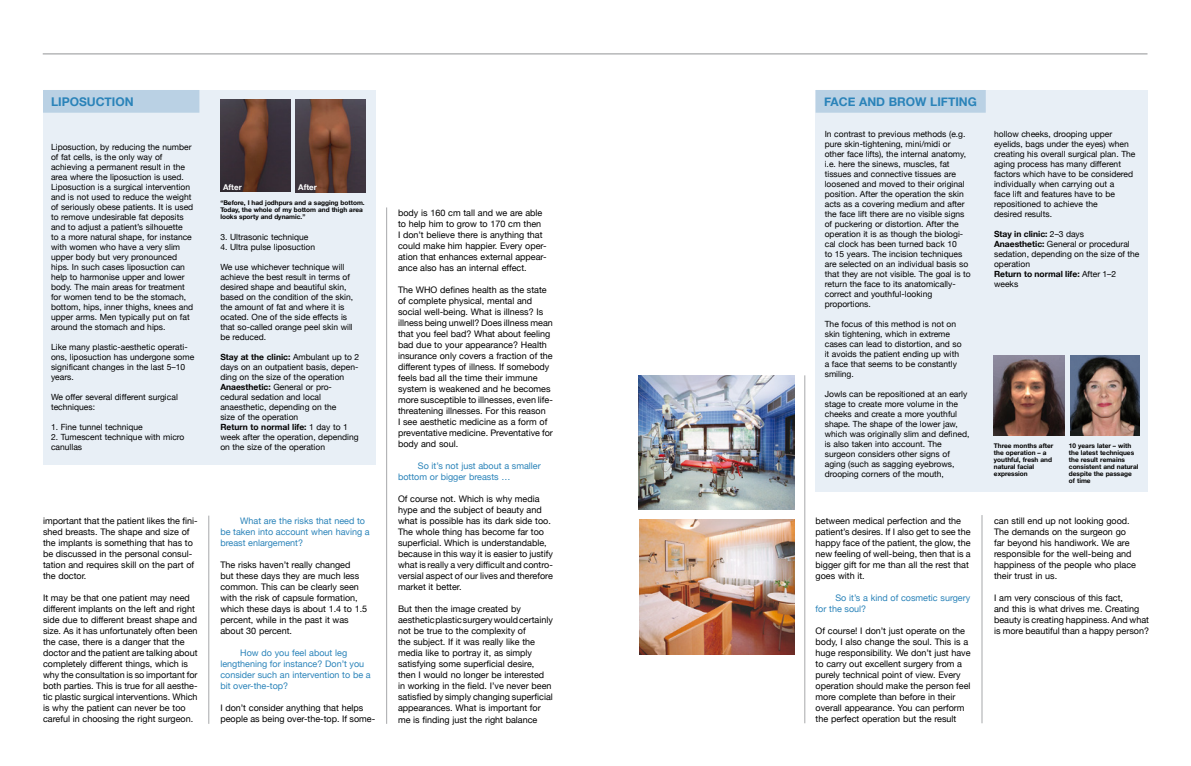
<style>
.page{position:relative;width:1191px;height:766px;background:#fff}
.page>*{position:absolute;margin:0;border:0;box-sizing:border-box;transform-origin:0 0}
.t1{font:700 12px "Helvetica Neue";color:#2a83b9}
.t2{font:9px/11px "Helvetica Neue";color:#000}
.t3{font:9px/11px "Helvetica Neue";color:#2a83b9}
.t4{font:8.5px/10px "Helvetica Neue";color:#000}
.t5{font:700 8px "Helvetica Neue";color:#fff}
.t6{font:700 6.5px/7px "Helvetica Neue";color:#000}
.s1{font-weight:700}
</style>
<div class="page">
<hr style="left:981px;top:515px;width:1px;height:208px;background:#a7a8aa">
<hr style="left:804px;top:375px;width:1px;height:348px;background:#a7a8aa">
<hr style="left:209px;top:515px;width:1px;height:208px;background:#a7a8aa">
<hr style="left:386px;top:207px;width:1px;height:516px;background:#a7a8aa">
<div style="left:815px;top:90px;width:333px;height:401px;background:#e8eff6"></div>
<img style="left:994px;top:355px;width:70px;height:80px">
<img style="left:1071px;top:355px;width:68px;height:80px">
<div style="left:815px;top:90px;width:170px;height:23px;background:#bad1e4;border:3px solid #bad1e4"></div>
<hr style="left:43px;top:54px;width:1104px;height:1px;background:#929395">
<div style="left:43px;top:90px;width:332px;height:374px;background:#e8eff6"></div>
<div style="left:43px;top:90px;width:156px;height:23px;background:#bad1e4;border:3px solid #bad1e4"></div>
<img style="left:220px;top:99px;width:70px;height:93px">
<img style="left:295px;top:99px;width:71px;height:93px">
<img style="left:639px;top:519px;width:155px;height:135px">
<img style="left:639px;top:375px;width:155px;height:134px">
<h1 class="t1" style="left:51px;top:94px;width:84px">LIPOSUCTION</h1>
<p class="t4" style="left:51px;top:142px;width:144px">Liposuction, by reducing the number of fat cells, is the only way of achieving a permanent result in the area where the liposuction is used.<br>Liposuction is a surgical intervention and is not used to reduce the weight of seriously obese patients. It is used to remove undesirable fat deposits and to adjust a patient’s silhouette<br>to a more natural shape, for instance with women who have a very slim upper body but very pronounced hips. In such cases liposuction can help to harmonise upper and lower body. The main areas for treatment for women tend to be the stomach, bottom, hips, inner thighs, knees and upper arms. Men typically put on fat around the stomach and hips.</p>
<p class="t4" style="left:51px;top:342px;width:145px">Like many plastic-aesthetic operati&shy;ons, liposuction has undergone some significant changes in the last 5–10 years.</p>
<p class="t4" style="left:51px;top:392px;width:128px">We offer several different surgical techniques:</p>
<p class="t4" style="left:51px;top:422px;width:93px">1. Fine tunnel technique</p>
<p class="t4" style="left:51px;top:432px;width:135px">2. Tumescent technique with micro canullas</p>
<p class="t5" style="left:223px;top:182px;width:20px">After</p>
<p class="t5" style="left:298px;top:182px;width:20px">After</p>
<p class="t6" style="left:220px;top:199px;width:146px">“Before, I had jodhpurs and a sagging bottom.<br>Today, the whole of my bottom and thigh area looks sporty and dynamic.”</p>
<p class="t4" style="left:220px;top:232px;width:90px">3. Ultrasonic technique</p>
<p class="t4" style="left:220px;top:242px;width:96px">4. Ultra pulse liposuction</p>
<p class="t4" style="left:220px;top:262px;width:134px">We use whichever technique will achieve the best result in terms of desired shape and beautiful skin, based on the condition of the skin, the amount of fat and where it is ocated. One of the side effects is that so-called orange peel skin will be reduced.</p>
<p class="t4" style="left:220px;top:352px;width:140px"><span class="s1">Stay at the clinic:</span> Ambulant up to 2 days on an outpatient basis, depen&shy;ding on the size of the operation<br><span class="s1">Anaesthetic:</span> General or pro&shy;cedural sedation and local anaesthetic, depending on the<br>size of the operation<br><span class="s1">Return to normal life:</span> 1 day to 1 week after the operation, depending on the size of the operation</p>
<p class="t2" style="left:43px;top:515px;width:156px">important that the patient likes the fini&shy;shed breasts. The shape and size of the implants is something that has to be discussed in the personal consul&shy;tation and requires skill on the part of the doctor.</p>
<p class="t2" style="left:43px;top:592px;width:156px">It may be that one patient may need different implants on the left and right side due to different breast shape and size. As it has unfortunately often been the case, there is a danger that the doctor and the patient are talking about completely different things, which is why the consultation is so important for both parties. This is true for all aesthe&shy;tic plastic surgical interventions. Which is why the patient can never be too careful in choosing the right surgeon.</p>
<p class="t3" style="left:220px;top:515px;width:151px;text-indent:20px">What are the risks that need to be taken into account when having a breast enlargement?</p>
<p class="t2" style="left:220px;top:559px;width:148px">The risks haven’t really changed<br>but these days they are much less common. This can be clearly seen with the risk of capsule formation, which these days is about 1.4 to 1.5 percent, while in the past it was about 30 percent.</p>
<p class="t3" style="left:220px;top:647px;width:152px;text-indent:20px">How do you feel about leg lengthening for instance? Don’t you consider such an intervention to be a bit over-the-top?</p>
<p class="t2" style="left:220px;top:702px;width:156px">I don’t consider anything that helps people as being over-the-top. If some-</p>
<p class="t2" style="left:398px;top:207px;width:150px">body is 160 cm tall and we are able to help him to grow to 170 cm then<br>I don’t believe there is anything that could make him happier. Every oper&shy;ation that enhances external appear&shy;ance also has an internal effect.</p>
<p class="t2" style="left:398px;top:284px;width:156px">The WHO defines health as the state of complete physical, mental and social well-being. What is illness? Is illness being unwell? Does illness mean that you feel bad? What about feeling bad due to your appearance? Health insurance only covers a fraction of the different types of illness. If somebody feels bad all the time their immune system is weakened and he becomes more susceptible to illnesses, even life&shy;threatening illnesses. For this reason<br>I see aesthetic medicine as a form of preventative medicine. Preventative for body and soul.</p>
<p class="t3" style="left:398px;top:460px;width:144px;text-indent:20px">So it’s not just about a smaller bottom or bigger breasts …</p>
<p class="t2" style="left:398px;top:493px;width:156px">Of course not. Which is why media hype and the subject of beauty and what is possible has its dark side too.<br>The whole thing has become far too superficial. Which is understandable, because in this way it is easier to justify what is really a very difficult and contro&shy;versial aspect of our lives and therefore market it better.</p>
<p class="t2" style="left:398px;top:603px;width:156px">But then the image created by aesthetic plastic surgery would certainly not be true to the complexity of<br>the subject. If it was really like the media like to portray it, as simply satisfying some superficial desire, then I would no longer be interested in working in the field. I’ve never been satisfied by simply changing superficial appearances. What is important for me is finding just the right balance</p>
<h1 class="t1" style="left:824px;top:94px;width:154px">FACE AND BROW LIFTING</h1>
<p class="t4" style="left:824px;top:129px;width:147px">In contrast to previous methods (e.g. pure skin-tightening, mini/midi or other face lifts), the internal anatomy, i.e. here the sinews, muscles, fat tissues and connective tissues are loosened and moved to their original position. After the operation the skin acts as a covering medium and after the face lift there are no visible signs of puckering or distortion. After the operation it is as though the biologi&shy;cal clock has been turned back 10<br>to 15 years. The incision techniques are selected on an individual basis so that they are not visible. The goal is to return the face to its anatomically&shy;correct and youthful-looking proportions.</p>
<p class="t4" style="left:824px;top:319px;width:138px">The focus of this method is not on skin tightening, which in extreme cases can lead to distortion, and so it avoids the patient ending up with a face that seems to be constantly smiling.</p>
<p class="t4" style="left:824px;top:389px;width:146px">Jowls can be repositioned at an early stage to create more volume in the cheeks and create a more youthful shape. The shape of the lower jaw, which was originally slim and defined, is also taken into account. The surgeon considers other signs of aging (such as sagging eyebrows, drooping corners of the mouth,</p>
<p class="t2" style="left:815px;top:515px;width:156px">between medical perfection and the patient’s desires. If I also get to see the happy face of the patient, the glow, the new feeling of well-being, then that is a bigger gift for me than all the rest that goes with it.</p>
<p class="t3" style="left:815px;top:592px;width:156px;text-indent:20px">So it’s a kind of cosmetic surgery for the soul?</p>
<p class="t2" style="left:815px;top:625px;width:156px">Of course! I don’t just operate on the body, I also change the soul. This is a huge responsibility. We don’t just have to carry out excellent surgery from a purely technical point of view. Every operation should make the person feel more complete than before in their overall appearance. You can perform the perfect operation but the result</p>
<p class="t4" style="left:994px;top:128px;width:143px">hollow cheeks, drooping upper eyelids, bags under the eyes) when creating his overall surgical plan. The aging process has many different factors which have to be considered individually when carrying out a<br>face lift and features have to be repositioned to achieve the<br>desired results.</p>
<p class="t4" style="left:994px;top:228px;width:147px"><span class="s1">Stay in clinic:</span> 2–3 days<br><span class="s1">Anaesthetic:</span> General or procedural sedation, depending on the size of the operation<br><span class="s1">Return to normal life:</span> After 1–2 weeks</p>
<p class="t6" style="left:994px;top:442px;width:61px">Three months after the operation – a youthful, fresh and natural facial expression</p>
<p class="t6" style="left:1069px;top:442px;width:71px">10 years later – with the latest techniques the result remains consistent and natural despite the passage of time</p>
<p class="t2" style="left:994px;top:515px;width:143px">can still end up not looking good.<br>The demands on the surgeon go far beyond his handiwork. We are responsible for the well-being and happiness of the people who place their trust in us.</p>
<p class="t2" style="left:994px;top:592px;width:156px">I am very conscious of this fact,<br>and this is what drives me. Creating beauty is creating happiness. And what is more beautiful than a happy person?</p>
</div>
